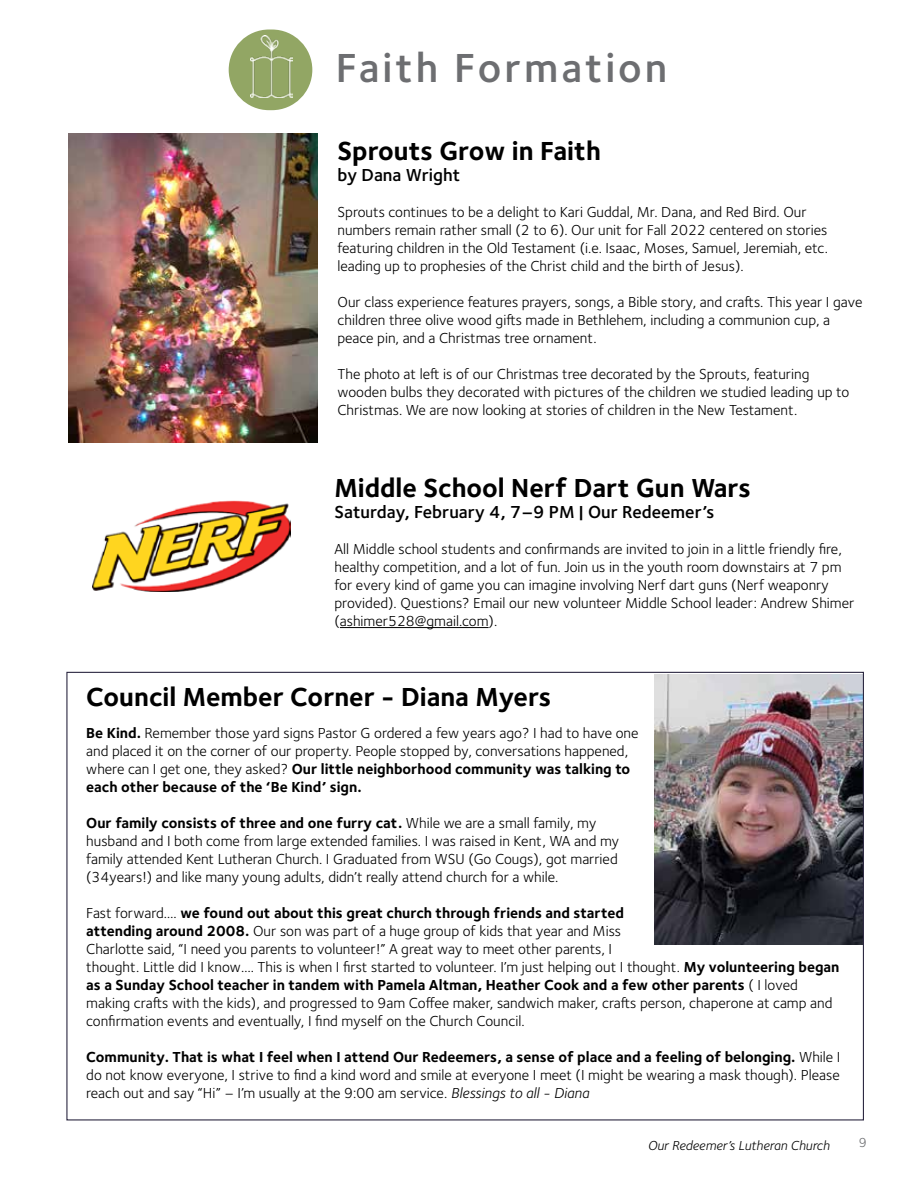
<style>
.page{position:relative;width:918px;height:1188px;background:#fff}
.page>*{position:absolute;margin:0;border:0;box-sizing:border-box;transform-origin:0 0}
.t1{font:600 42px "Foundry Sterling";letter-spacing:.07em;color:#6d6e71}
.t2{font:700 27px "Foundry Sterling";color:#000}
.t3{font:600 18px "Foundry Sterling";color:#000}
.t4{font:15px/18px "Foundry Sterling";color:#000}
.t5{font:italic 13.5px "Foundry Sterling";color:#000}
.t6{font:13.5px "Foundry Sterling";color:#6d6e71}
.s1{font-weight:700}
.s2{font-style:italic}
</style>
<div class="page">
<img style="left:655px;top:674px;width:207px;height:270px">
<div style="left:229px;top:30px;width:83px;height:80px;background:#92a664;border-radius:40px"></div>
<img style="left:250px;top:35px;width:43px;height:62px">
<img style="left:68px;top:133px;width:249px;height:309px">
<hr style="left:340px;top:627px;width:149px;height:1px;background:#000">
<img style="left:92px;top:500px;width:198px;height:92px">
<h1 class="t1" style="left:336px;top:43px;width:333px">Faith Formation</h1>
<h2 class="t2" style="left:338px;top:135px;width:265px">Sprouts Grow in Faith</h2>
<p class="t3" style="left:338px;top:165px;width:124px">by Dana Wright</p>
<p class="t4" style="left:338px;top:203px;width:492px">Sprouts continues to be a delight to Kari Guddal, Mr. Dana, and Red Bird. Our numbers remain rather small (2 to 6). Our unit for Fall 2022 centered on stories featuring children in the Old Testament (i.e. Isaac, Moses, Samuel, Jeremiah, etc. leading up to prophesies of the Christ child and the birth of Jesus).</p>
<p class="t4" style="left:338px;top:293px;width:527px">Our class experience features prayers, songs, a Bible story, and crafts. This year I gave children three olive wood gifts made in Bethlehem, including a communion cup, a peace pin, and a Christmas tree ornament.</p>
<p class="t4" style="left:338px;top:365px;width:513px">The photo at left is of our Christmas tree decorated by the Sprouts, featuring wooden bulbs they decorated with pictures of the children we studied leading up to<br>Christmas. We are now looking at stories of children in the New Testament.</p>
<h2 class="t2" style="left:334px;top:472px;width:418px">Middle School Nerf Dart Gun Wars</h2>
<p class="t3" style="left:334px;top:501px;width:381px">Saturday, February 4, 7–9 PM | Our Redeemer’s</p>
<p class="t4" style="left:334px;top:540px;width:521px">All Middle school students and confirmands are invited to join in a little friendly fire, healthy competition, and a lot of fun. Join us in the youth room downstairs at 7 pm for every kind of game you can imagine involving Nerf dart guns (Nerf weaponry provided). Questions? Email our new volunteer Middle School leader: Andrew Shimer (ashimer528@gmail.com).</p>
<h2 class="t2" style="left:86px;top:681px;width:467px">Council Member Corner - Diana Myers</h2>
<p class="t4" style="left:86px;top:724px;width:554px"><span class="s1">Be Kind.</span> Remember those yard signs Pastor G ordered a few years ago? I had to have one and placed it on the corner of our property. People stopped by, conversations happened, where can I get one, they asked? <span class="s1">Our little neighborhood community was talking to each other because of the ‘Be Kind’ sign.</span></p>
<p class="t4" style="left:86px;top:814px;width:534px"><span class="s1">Our family consists of three and one furry cat.</span> While we are a small family, my husband and I both come from large extended families. I was raised in Kent, WA and my family attended Kent Lutheran Church. I Graduated from WSU (Go Cougs), got married (34years!) and like many young adults, didn’t really attend church for a while.</p>
<p class="t4" style="left:86px;top:904px;width:755px">Fast forward…. <span class="s1">we found out about this great church through friends and started<br>attending around 2008.</span> Our son was part of a huge group of kids that year and Miss<br>Charlotte said, “I need you parents to volunteer!” A great way to meet other parents, I<br>thought. Little did I know…. This is when I first started to volunteer. I’m just helping out I thought. <span class="s1">My volunteering began as a Sunday School teacher in tandem with Pamela Altman, Heather Cook and a few other parents</span> ( I loved making crafts with the kids), and progressed to 9am Coffee maker, sandwich maker, crafts person, chaperone at camp and confirmation events and eventually, I find myself on the Church Council.</p>
<p class="t4" style="left:86px;top:1048px;width:756px;text-align:justify"><span class="s1">Community. That is what I feel when I attend Our Redeemers, a sense of place and a feeling of belonging.</span> While I do not know everyone, I strive to find a kind word and smile at everyone I meet (I might be wearing a mask though). Please reach out and say “Hi” – I’m usually at the 9:00 am service. <span class="s2">Blessings to all - Diana</span></p>
<p class="t5" style="left:648px;top:1138px;width:183px">Our Redeemer’s Lutheran Church</p>
<p class="t6" style="left:859px;top:1135px;width:10px">9</p>
</div>
